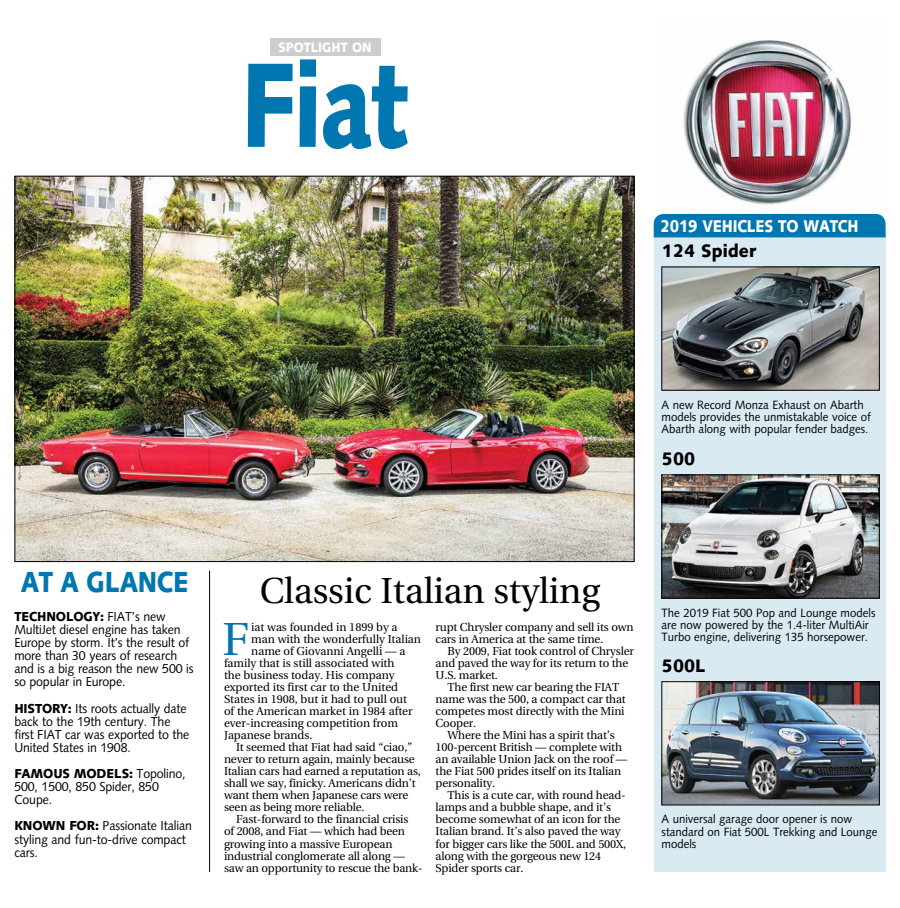
<style>
.page{position:relative;width:900px;height:908px;background:#fff}
.page>*{position:absolute;margin:0;border:0;box-sizing:border-box;transform-origin:0 0}
.t1{font:900 120px "Syntax";color:#0077b1;scale:.77 1}
.t2{font:46.3px "Utopia";color:#0077b1}
.t3{font:36px "Utopia";letter-spacing:-.005em;color:#000}
.t4{font:900 29px "Syntax";letter-spacing:-.015em;color:#0077b1;scale:.86 1}
.t5{font:900 18px "Syntax";color:#000;scale:.95 1}
.t6{font:900 17px "Syntax";letter-spacing:-.015em;color:#fff;scale:.86 1}
.t7{font:900 13.5px "Syntax";color:#fff;scale:.9 1}
.t8{font:13px/13.1px "Syntax";letter-spacing:-.01em;color:#000;scale:.95 1}
.t9{font:12px/12.2px "Syntax";color:#000;scale:.95 1}
.t10{font:11.5px/12px "Utopia";letter-spacing:-.015em;color:#000}
.s1{font-weight:900}
</style>
<div class="page">
<img style="left:683px;top:40px;width:168px;height:165px">
<hr style="left:209px;top:570px;width:1px;height:301px;background:#000">
<div style="left:270px;top:38px;width:110px;height:18px;background:#cdcdcd"></div>
<div style="left:654px;top:233px;width:232px;height:638px;background:#d9eaf3"></div>
<img style="left:16px;top:178px;width:617px;height:382px">
<div style="left:654px;top:214px;width:232px;height:23px;background:#0077b1"></div>
<img style="left:664px;top:268px;width:214px;height:120px">
<img style="left:664px;top:476px;width:214px;height:120px">
<div style="left:662px;top:474px;width:218px;height:124px;border:1px solid #000"></div>
<img style="left:664px;top:683px;width:214px;height:120px">
<div style="left:662px;top:681px;width:218px;height:124px;border:1px solid #000"></div>
<p class="t7" style="left:278px;top:39px;width:105px">SPOTLIGHT ON</p>
<h1 class="t1" style="left:241px;top:34px;width:220px">Fiat</h1>
<h3 class="t6" style="left:661px;top:216px;width:232px">2019 VEHICLES TO WATCH</h3>
<h3 class="t5" style="left:662px;top:240px;width:101px">124 Spider</h3>
<p class="t9" style="left:662px;top:398px;width:222px">A new Record Monza Exhaust on Abarth models provides the unmistakable voice of<br>Abarth along with popular fender badges.</p>
<h3 class="t5" style="left:662px;top:448px;width:36px">500</h3>
<h3 class="t4" style="left:21px;top:565px;width:197px">AT A GLANCE</h3>
<h3 class="t3" style="left:260px;top:570px;width:342px">Classic Italian styling</h3>
<p class="t8" style="left:14px;top:609px;width:190px"><span class="s1">TECHNOLOGY:</span> FIAT’s new<br>MultiJet diesel engine has taken<br>Europe by storm. It’s the result of more than 30 years of research and is a big reason the new 500 is so popular in Europe.</p>
<p class="t8" style="left:14px;top:701px;width:186px"><span class="s1">HISTORY:</span> Its roots actually date back to the 19th century. The first FIAT car was exported to the<br>United States in 1908.</p>
<p class="t8" style="left:14px;top:766px;width:182px"><span class="s1">FAMOUS MODELS:</span> Topolino,<br>500, 1500, 850 Spider, 850<br>Coupe.</p>
<p class="t8" style="left:14px;top:819px;width:189px"><span class="s1">KNOWN FOR:</span> Passionate Italian styling and fun-to-drive compact cars.</p>
<p class="t10" style="left:436px;top:621px;width:199px">rupt Chrysler company and sell its own cars in America at the same time.</p>
<p class="t10" style="left:436px;top:645px;width:200px;text-indent:12px">By 2009, Fiat took control of Chrysler and paved the way for its return to the<br>U.S. market.</p>
<p class="t10" style="left:436px;top:681px;width:192px;text-indent:12px">The first new car bearing the FIAT name was the 500, a compact car that competes most directly with the Mini<br>Cooper.</p>
<p class="t10" style="left:436px;top:729px;width:193px;text-indent:12px">Where the Mini has a spirit that’s<br>100-percent British — complete with an available Union Jack on the roof — the Fiat 500 prides itself on its Italian personality.</p>
<p class="t10" style="left:436px;top:789px;width:192px;text-indent:12px">This is a cute car, with round head&shy;lamps and a bubble shape, and it’s become somewhat of an icon for the<br>Italian brand. It’s also paved the way for bigger cars like the 500L and 500X, along with the gorgeous new 124<br>Spider sports car.</p>
<h2 class="t2" style="left:222px;top:613px;width:28px">F</h2>
<p class="t10" style="left:251px;top:621px;width:148px">iat was founded in 1899 by a</p>
<p class="t10" style="left:251px;top:633px;width:171px">man with the wonderfully Italian</p>
<p class="t10" style="left:251px;top:645px;width:156px">name of Giovanni Angelli — a</p>
<p class="t10" style="left:224px;top:657px;width:172px">family that is still associated with</p>
<p class="t10" style="left:224px;top:669px;width:172px">the business today. His company</p>
<p class="t10" style="left:224px;top:681px;width:176px">exported its first car to the United</p>
<p class="t10" style="left:224px;top:693px;width:185px">States in 1908, but it had to pull out</p>
<p class="t10" style="left:224px;top:705px;width:190px">of the American market in 1984 after</p>
<p class="t10" style="left:224px;top:717px;width:176px">ever-increasing competition from</p>
<p class="t10" style="left:224px;top:729px;width:90px">Japanese brands.</p>
<p class="t10" style="left:236px;top:741px;width:178px">It seemed that Fiat had said “ciao,”</p>
<p class="t10" style="left:224px;top:753px;width:192px">never to return again, mainly because</p>
<p class="t10" style="left:224px;top:765px;width:198px">Italian cars had earned a reputation as,</p>
<p class="t10" style="left:224px;top:777px;width:193px">shall we say, finicky. Americans didn’t</p>
<p class="t10" style="left:224px;top:789px;width:186px">want them when Japanese cars were</p>
<p class="t10" style="left:224px;top:801px;width:142px">seen as being more reliable.</p>
<p class="t10" style="left:236px;top:813px;width:174px">Fast-forward to the financial crisis</p>
<p class="t10" style="left:224px;top:825px;width:182px">of 2008, and Fiat — which had been</p>
<p class="t10" style="left:224px;top:837px;width:170px">growing into a massive European</p>
<p class="t10" style="left:224px;top:849px;width:182px">industrial conglomerate all along —</p>
<p class="t10" style="left:224px;top:861px;width:200px">saw an opportunity to rescue the bank-</p>
<p class="t9" style="left:662px;top:606px;width:227px">The 2019 Fiat 500 Pop and Lounge models are now powered by the 1.4-liter MultiAir<br>Turbo engine, delivering 135 horsepower.</p>
<h3 class="t5" style="left:662px;top:655px;width:47px">500L</h3>
<p class="t9" style="left:662px;top:812px;width:229px">A universal garage door opener is now standard on Fiat 500L Trekking and Lounge models</p>
</div>
